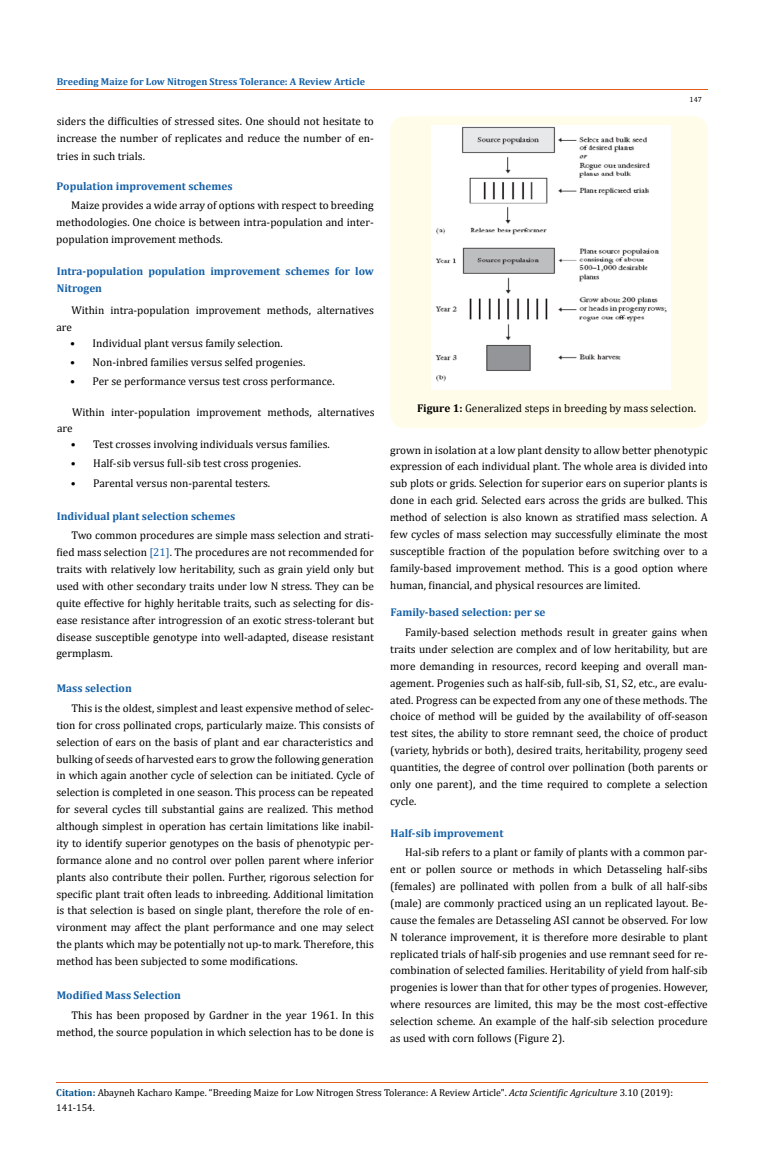
<style>
.page{position:relative;width:764px;height:1170px;background:#fff}
.page>*{position:absolute;margin:0;border:0;box-sizing:border-box;transform-origin:0 0}
.t1{font:11.25px/16.9px "Cambria";color:#000;text-align:justify}
.t2{font:700 11.25px/17.5px "Cambria";color:#1560a6}
.t3{font:10px/15px "Cambria";color:#000}
.t4{font:700 10px "Cambria";color:#1560a6}
.t5{font:7.5px "Cambria";color:#000}
.s1{color:#1560a6}
.s2{font-weight:700}
.s3{font-weight:700;color:#035089}
.s4{font-style:italic}
</style>
<div class="page">
<div style="left:390px;top:116px;width:318px;height:312px;background:#fffde9;border-radius:15px"></div>
<img style="left:431px;top:126px;width:239px;height:263px">
<hr style="left:56px;top:90px;width:652px;height:1px;background:#e05d1a">
<hr style="left:56px;top:1082px;width:651px;height:1px;background:#e05d1a">
<p class="t4" style="left:57px;top:75px;width:310px">Breeding Maize for Low Nitrogen Stress Tolerance: A Review Article</p>
<p class="t1" style="left:57px;top:112px;width:319px;line-height:17.5px">siders the difficulties of stressed sites. One should not hesitate to increase the number of replicates and reduce the number of en&shy;tries in such trials.</p>
<p class="t2" style="left:57px;top:177px;width:177px">Population improvement schemes</p>
<p class="t1" style="left:56px;top:197px;width:319px;text-indent:15px">Maize provides a wide array of options with respect to breeding methodologies. One choice is between intra-population and inter&shy;population improvement methods.</p>
<p class="t2" style="left:57px;top:262px;width:319px">Intra-population population improvement schemes for low<br>Nitrogen</p>
<p class="t1" style="left:56px;top:302px;width:319px;text-indent:15px">Within intra-population improvement methods, alternatives are</p>
<p class="t1" style="left:70px;top:334px;width:214px">• Individual plant versus family selection.</p>
<p class="t1" style="left:70px;top:354px;width:237px">• Non-inbred families versus selfed progenies.</p>
<p class="t1" style="left:70px;top:373px;width:266px">• Per se performance versus test cross performance.</p>
<p class="t1" style="left:57px;top:403px;width:319px;text-indent:15px">Within inter-population improvement methods, alternatives are</p>
<p class="t1" style="left:71px;top:435px;width:260px">• Test crosses involving individuals versus families.</p>
<p class="t1" style="left:71px;top:455px;width:232px">• Half-sib versus full-sib test cross progenies.</p>
<p class="t1" style="left:71px;top:474px;width:201px">• Parental versus non-parental testers.</p>
<p class="t2" style="left:57px;top:507px;width:180px">Individual plant selection schemes</p>
<p class="t1" style="left:56px;top:527px;width:319px;text-indent:15px">Two common procedures are simple mass selection and strati&shy;fied mass selection <span class="s1">[21]</span>. The procedures are not recommended for traits with relatively low heritability, such as grain yield only but used with other secondary traits under low N stress. They can be quite effective for highly heritable traits, such as selecting for dis&shy;ease resistance after introgression of an exotic stress-tolerant but disease susceptible genotype into well-adapted, disease resistant germplasm.</p>
<p class="t2" style="left:57px;top:679px;width:77px">Mass selection</p>
<p class="t1" style="left:56px;top:700px;width:319px;text-indent:15px">This is the oldest, simplest and least expensive method of selec&shy;tion for cross pollinated crops, particularly maize. This consists of selection of ears on the basis of plant and ear characteristics and bulking of seeds of harvested ears to grow the following generation in which again another cycle of selection can be initiated. Cycle of selection is completed in one season. This process can be repeated for several cycles till substantial gains are realized. This method although simplest in operation has certain limitations like inabil&shy;ity to identify superior genotypes on the basis of phenotypic per&shy;formance alone and no control over pollen parent where inferior plants also contribute their pollen. Further, rigorous selection for specific plant trait often leads to inbreeding. Additional limitation is that selection is based on single plant, therefore the role of en&shy;vironment may affect the plant performance and one may select the plants which may be potentially not up-to mark. Therefore, this method has been subjected to some modifications.</p>
<p class="t2" style="left:57px;top:986px;width:126px">Modified Mass Selection</p>
<p class="t1" style="left:56px;top:1007px;width:319px;text-align:right">This has been proposed by Gardner in the year 1961. In this method, the source population in which selection has to be done is</p>
<p class="t5" style="left:689px;top:95px;width:14px">147</p>
<p class="t1" style="left:417px;top:400px;width:280px"><span class="s2">Figure 1:</span> Generalized steps in breeding by mass selection.</p>
<p class="t1" style="left:390px;top:441px;width:319px">grown in isolation at a low plant density to allow better phenotypic expression of each individual plant. The whole area is divided into sub plots or grids. Selection for superior ears on superior plants is done in each grid. Selected ears across the grids are bulked. This method of selection is also known as stratified mass selection. A few cycles of mass selection may successfully eliminate the most susceptible fraction of the population before switching over to a family-based improvement method. This is a good option where human, financial, and physical resources are limited.</p>
<p class="t2" style="left:390px;top:603px;width:156px">Family-based selection: per se</p>
<p class="t1" style="left:390px;top:624px;width:319px;text-indent:15px">Family-based selection methods result in greater gains when traits under selection are complex and of low heritability, but are more demanding in resources, record keeping and overall man&shy;agement. Progenies such as half-sib, full-sib, S1, S2, etc., are evalu&shy;ated. Progress can be expected from any one of these methods. The choice of method will be guided by the availability of off-season test sites, the ability to store remnant seed, the choice of product (variety, hybrids or both), desired traits, heritability, progeny seed quantities, the degree of control over pollination (both parents or only one parent), and the time required to complete a selection cycle.</p>
<p class="t2" style="left:390px;top:824px;width:114px">Half-sib improvement</p>
<p class="t1" style="left:390px;top:844px;width:319px;text-indent:15px">Hal-sib refers to a plant or family of plants with a common par&shy;ent or pollen source or methods in which Detasseling half-sibs (females) are pollinated with pollen from a bulk of all half-sibs (male) are commonly practiced using an un replicated layout. Be&shy;cause the females are Detasseling ASI cannot be observed. For low N tolerance improvement, it is therefore more desirable to plant replicated trials of half-sib progenies and use remnant seed for re&shy;combination of selected families. Heritability of yield from half-sib progenies is lower than that for other types of progenies. However, where resources are limited, this may be the most cost-effective selection scheme. An example of the half-sib selection procedure as used with corn follows (Figure 2).</p>
<p class="t3" style="left:56px;top:1085px;width:618px"><span class="s3">Citation:</span> Abayneh Kacharo Kampe. “Breeding Maize for Low Nitrogen Stress Tolerance: A Review Article". <span class="s4">Acta Scientific Agriculture</span> 3.10 (2019):<br>141-154.</p>
</div>
